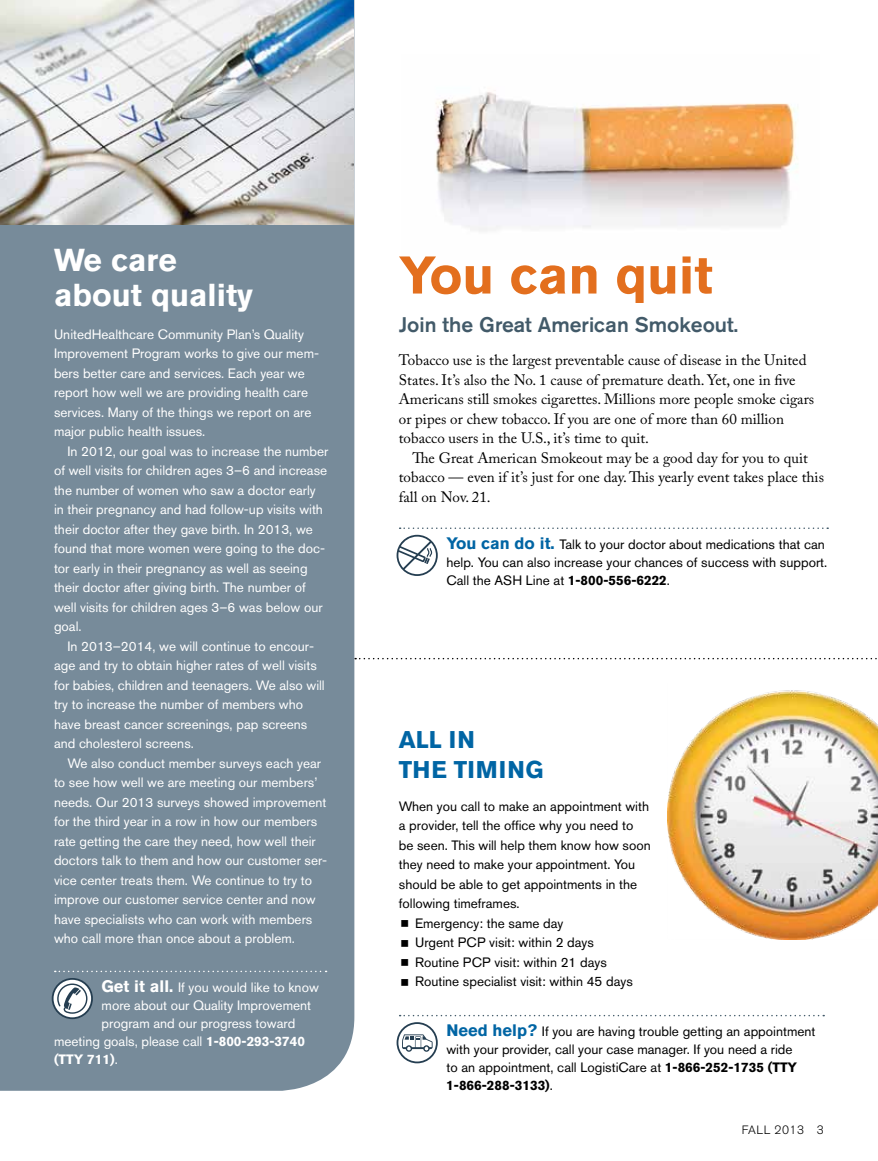
<style>
.page{position:relative;width:878px;height:1161px;background:#fff}
.page>*{position:absolute;margin:0;border:0;box-sizing:border-box;transform-origin:0 0}
.t1{font:700 52.5px "Akzidenz Grotesk BE";color:#e36f1e}
.t2{font:700 31.5px/34.5px "Akzidenz Grotesk BE";color:#fff}
.t3{font:700 24px/30px "Akzidenz Grotesk BE";color:#0065a4}
.t4{font:500 21px "Akzidenz Grotesk BE";color:#425a69}
.t5{font:15px/19.5px "Adobe Caslon Pro";color:#000}
.t6{font:13.5px/19.5px "Akzidenz Grotesk BE";color:#fff}
.t7{font:13.5px/18px "Akzidenz Grotesk BE";color:#000}
.t8{font:700 13.5px "Akzidenz Grotesk BE";color:#fff}
.t9{font:300 12px "Akzidenz Grotesk BE";letter-spacing:.04em;color:#000}
.s1{font-weight:700;font-size:16.5px}
.s2{font-weight:700}
.s3{font-weight:400}
.s4{font-weight:700;font-size:16.5px;color:#0065a4}
</style>
<div class="page">
<div style="left:0;top:224px;width:354px;height:867px;background:#778b9a"></div>
<img style="left:1px;top:0;width:353px;height:224px">
<svg style="left:55px;top:971px;width:271px;height:1px"></svg>
<svg style="left:52px;top:978px;width:41px;height:41px"></svg>
<img style="left:0;top:0;width:1px;height:544px">
<img style="left:435px;top:92px;width:363px;height:139px">
<svg style="left:355px;top:658px;width:522px;height:1px"></svg>
<img style="left:668px;top:690px;width:210px;height:249px">
<svg style="left:399px;top:528px;width:429px;height:1px"></svg>
<svg style="left:396px;top:535px;width:42px;height:41px"></svg>
<svg style="left:399px;top:1015px;width:425px;height:1px"></svg>
<svg style="left:396px;top:1022px;width:42px;height:41px"></svg>
<h2 class="t2" style="left:54px;top:243px;width:200px">We care about quality</h2>
<p class="t6" style="left:54px;top:324px;width:266px">UnitedHealthcare Community Plan’s Quality Improvement Program works to give our mem&shy;bers better care and services. Each year we report how well we are providing health care services. Many of the things we report on are major public health issues.</p>
<p class="t6" style="left:54px;top:441px;width:276px;text-indent:14px">In 2012, our goal was to increase the number of well visits for children ages 3–6 and increase the number of women who saw a doctor early in their pregnancy and had follow-up visits with their doctor after they gave birth. In 2013, we found that more women were going to the doc&shy;tor early in their pregnancy as well as seeing their doctor after giving birth. The number of well visits for children ages 3–6 was below our goal.</p>
<p class="t6" style="left:54px;top:636px;width:272px;text-indent:14px">In 2013–2014, we will continue to encour&shy;age and try to obtain higher rates of well visits for babies, children and teenagers. We also will try to increase the number of members who have breast cancer screenings, pap screens and cholesterol screens.</p>
<p class="t6" style="left:54px;top:753px;width:275px;text-indent:14px">We also conduct member surveys each year to see how well we are meeting our members’ needs. Our 2013 surveys showed improvement for the third year in a row in how our members rate getting the care they need, how well their doctors talk to them and how our customer ser&shy;vice center treats them. We continue to try to improve our customer service center and now have specialists who can work with members who call more than once about a problem.</p>
<p class="t6" style="left:102px;top:977px;width:219px"><span class="s1">Get it all.</span> If you would like to know</p>
<p class="t6" style="left:102px;top:995px;width:211px">more about our Quality Improvement</p>
<p class="t6" style="left:102px;top:1013px;width:195px">program and our progress toward</p>
<p class="t6" style="left:54px;top:1031px;width:252px">meeting goals, please call <span class="s2">1-800-293-3740</span></p>
<p class="t8" style="left:54px;top:1051px;width:65px">(TTY 711)<span class="s3">.</span></p>
<h1 class="t1" style="left:399px;top:245px;width:315px">You can quit</h1>
<h3 class="t4" style="left:399px;top:312px;width:341px">Join the Great American Smokeout.</h3>
<p class="t5" style="left:399px;top:350px;width:417px">Tobacco use is the largest preventable cause of disease in the United States. It’s also the No. 1 cause of premature death. Yet, one in five Americans still smokes cigarettes. Millions more people smoke cigars or pipes or chew tobacco. If you are one of more than 60 million tobacco users in the U.S., it’s time to quit.</p>
<p class="t5" style="left:399px;top:448px;width:426px;text-indent:14px">The Great American Smokeout may be a good day for you to quit tobacco — even if it’s just for one day. This yearly event takes place this fall on Nov. 21.</p>
<p class="t7" style="left:446px;top:535px;width:382px"><span class="s4">You can do it.</span> Talk to your doctor about medications that can help. You can also increase your chances of success with support.<br>Call the ASH Line at <span class="s2">1-800-556-6222</span>.</p>
<h3 class="t3" style="left:399px;top:725px;width:143px">All in<br>the timi ng</h3>
<p class="t7" style="left:399px;top:797px;width:252px">When you call to make an appointment with</p>
<p class="t7" style="left:399px;top:817px;width:236px">a provider, tell the office why you need to</p>
<p class="t7" style="left:399px;top:836px;width:253px">be seen. This will help them know how soon</p>
<p class="t7" style="left:399px;top:856px;width:238px">they need to make your appointment. You</p>
<p class="t7" style="left:399px;top:875px;width:240px">should be able to get appointments in the</p>
<p class="t7" style="left:399px;top:895px;width:122px">following timeframes.</p>
<p class="t7" style="left:415px;top:914px;width:150px">Emergency: the same day</p>
<p class="t7" style="left:415px;top:934px;width:180px">Urgent PCP visit: within 2 days</p>
<p class="t7" style="left:415px;top:953px;width:193px">Routine PCP visit: within 21 days</p>
<p class="t7" style="left:415px;top:973px;width:219px">Routine specialist visit: within 45 days</p>
<p class="t7" style="left:446px;top:1022px;width:371px"><span class="s4">Need help?</span> If you are having trouble getting an appointment with your provider, call your case manager. If you need a ride<br>to an appointment, call LogistiCare at <span class="s2">1-866-252-1735 (TTY 1-866-288-3133)</span>.</p>
<p class="t9" style="left:741px;top:1123px;width:84px">FALL 2013 3</p>
</div>
